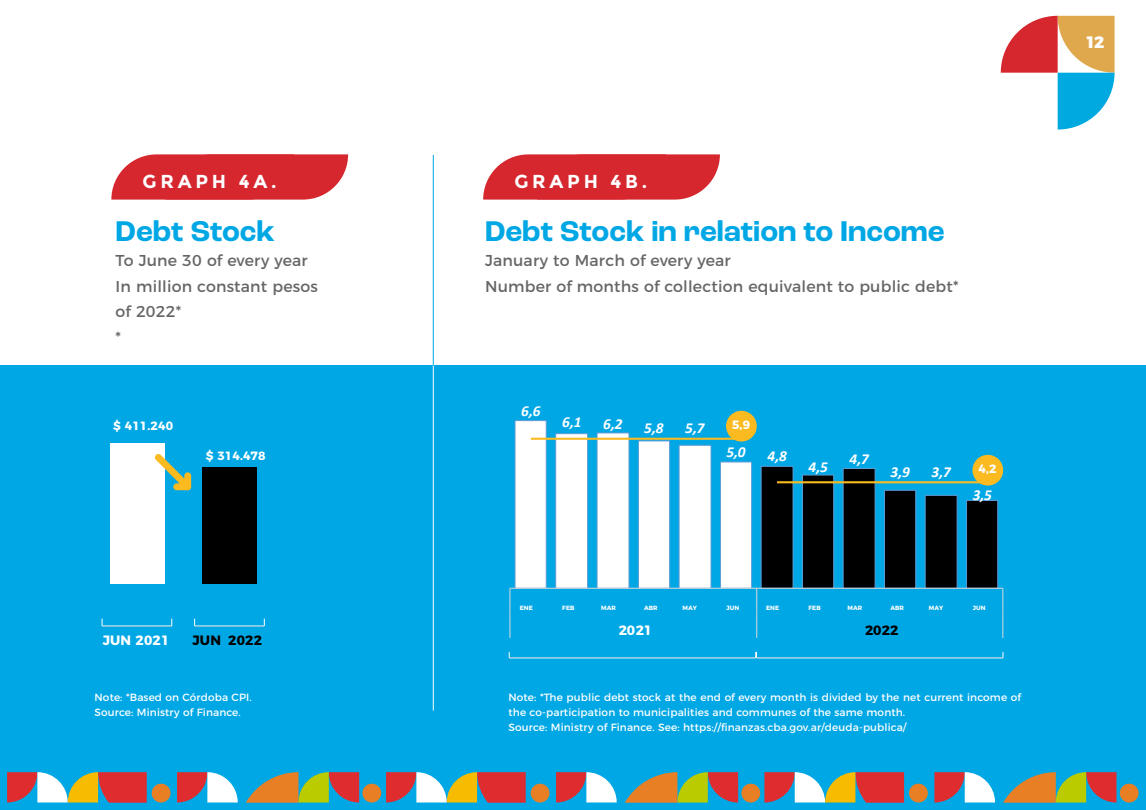
<style>
.page{position:relative;width:1146px;height:810px;background:#fff}
.page>*{position:absolute;margin:0;border:0;box-sizing:border-box;transform-origin:0 0}
.t1{font:700 30px "Roc Grotesk";color:#00a7e5}
.t2{font:700 18.75px "Montserrat";letter-spacing:.2em;color:#fff}
.t3{font:800 16.5px "Montserrat";color:#fff}
.t4{font:15.75px/25.5px "Montserrat";letter-spacing:.01em;color:#666}
.t5{font:italic 700 15.23px "Calibri";color:#fff}
.t6{font:700 13.5px "Montserrat";letter-spacing:.01em;color:#fff}
.t7{font:700 13.5px "Montserrat";letter-spacing:.01em;color:#000}
.t8{font:700 12px "Montserrat";letter-spacing:.01em;color:#fff}
.t9{font:10.5px/15px "Montserrat";letter-spacing:.01em;color:#fff}
.t10{font:700 6.07px "Montserrat";letter-spacing:.005em;color:#fff}
</style>
<div class="page">
<div style="left:0;top:365px;width:1146px;height:445px;background:#00a7e5"></div>
<svg style="left:1001px;top:16px;width:113px;height:114px"></svg>
<svg style="left:246px;top:772px;width:113px;height:31px"></svg>
<svg style="left:177px;top:772px;width:61px;height:31px"></svg>
<svg style="left:7px;top:772px;width:140px;height:31px;background:#bf7d6b"></svg>
<div style="left:152px;top:784px;width:18px;height:19px;background:#e87f25;border-radius:50%"></div>
<div style="left:362px;top:784px;width:19px;height:19px;background:#e87f25;border-radius:50%"></div>
<svg style="left:625px;top:772px;width:113px;height:31px"></svg>
<svg style="left:556px;top:772px;width:61px;height:31px"></svg>
<svg style="left:386px;top:772px;width:140px;height:31px"></svg>
<div style="left:531px;top:784px;width:18px;height:19px;background:#e87f25;border-radius:50%"></div>
<div style="left:741px;top:784px;width:19px;height:19px;background:#e87f25;border-radius:50%"></div>
<svg style="left:1003px;top:772px;width:113px;height:31px"></svg>
<svg style="left:934px;top:772px;width:61px;height:31px"></svg>
<svg style="left:764px;top:772px;width:140px;height:31px;background:#bf7d6b"></svg>
<div style="left:909px;top:784px;width:19px;height:19px;background:#e87f25;border-radius:50%"></div>
<div style="left:1120px;top:784px;width:18px;height:19px;background:#e87f25;border-radius:50%"></div>
<hr style="left:433px;top:155px;width:1px;height:210px;background:#00a7e5">
<hr style="left:433px;top:365px;width:1px;height:346px;background:#fff">
<hr style="left:102px;top:626px;width:70px;height:1px;background:#fff">
<hr style="left:509px;top:658px;width:247px;height:1px;background:#fff">
<hr style="left:757px;top:658px;width:246px;height:1px;background:#fff">
<svg style="left:755px;top:652px;width:2px;height:6px"></svg>
<div style="left:110px;top:443px;width:54px;height:141px;background:#fff"></div>
<hr style="left:195px;top:626px;width:69px;height:1px;background:#fff">
<div style="left:203px;top:468px;width:54px;height:116px;background:#000"></div>
<div style="left:173px;top:483px;width:18px;height:7px;background:#faba20;border-radius:3px"></div>
<div style="left:184px;top:472px;width:7px;height:18px;background:#faba20;border-radius:3px"></div>
<svg style="left:155px;top:454px;width:31px;height:31px"></svg>
<svg style="left:111px;top:154px;width:237px;height:46px;background:#d93b41"></svg>
<svg style="left:483px;top:154px;width:237px;height:46px;background:#d93b41"></svg>
<div style="left:972px;top:455px;width:31px;height:31px;background:#faba20;border-radius:50%"></div>
<div style="left:726px;top:411px;width:31px;height:31px;background:#faba20;border-radius:50%"></div>
<div style="left:515px;top:420px;width:31px;height:169px;background:#fff"></div>
<div style="left:555px;top:433px;width:33px;height:156px;background:#fff;border:1px solid #5b9bd5"></div>
<div style="left:597px;top:433px;width:32px;height:156px;background:#fff"></div>
<div style="left:638px;top:441px;width:32px;height:148px;background:#fff;border:1px solid #5b9bd5"></div>
<div style="left:679px;top:445px;width:32px;height:144px;background:#fff;border:1px solid #5b9bd5"></div>
<div style="left:720px;top:462px;width:32px;height:127px;background:#fff;border:1px solid #5b9bd5"></div>
<hr style="left:510px;top:588px;width:493px;height:1px;background:#d9d9d9">
<svg style="left:756px;top:466px;width:247px;height:172px"></svg>
<svg style="left:509px;top:588px;width:1px;height:50px"></svg>
<hr style="left:777px;top:481px;width:205px;height:2px;background:#faba20">
<hr style="left:531px;top:438px;width:205px;height:2px;background:#faba20">
<h2 class="t2" style="left:143px;top:171px;width:135px">GRAPH 4A.</h2>
<h2 class="t2" style="left:514px;top:171px;width:134px">GRAPH 4B.</h2>
<h1 class="t1" style="left:116px;top:212px;width:161px">Debt Stock</h1>
<h3 class="t4" style="left:116px;top:247px;width:204px">To June 30 of every year<br>In million constant pesos of 2022*<br>*</h3>
<p class="t8" style="left:113px;top:416px;width:61px">$ 411.240</p>
<p class="t8" style="left:206px;top:446px;width:61px">$ 314.478</p>
<p class="t6" style="left:103px;top:629px;width:68px">JUN 2021</p>
<p class="t7" style="left:193px;top:629px;width:71px">JUN 2022</p>
<h1 class="t1" style="left:485px;top:212px;width:461px">Debt Stock in relation to Income</h1>
<h3 class="t4" style="left:485px;top:247px;width:475px">January to March of every year<br>Number of months of collection equivalent to public debt*</h3>
<h3 class="t5" style="left:521px;top:400px;width:21px">6,6</h3>
<h3 class="t5" style="left:562px;top:411px;width:21px">6,1</h3>
<h3 class="t5" style="left:603px;top:413px;width:21px">6,2</h3>
<h3 class="t5" style="left:644px;top:417px;width:21px">5,8</h3>
<h3 class="t5" style="left:685px;top:417px;width:21px">5,7</h3>
<p class="t8" style="left:732px;top:415px;width:20px">5,9</p>
<h3 class="t5" style="left:726px;top:442px;width:21px">5,0</h3>
<h3 class="t5" style="left:767px;top:445px;width:21px">4,8</h3>
<h3 class="t5" style="left:808px;top:456px;width:21px">4,5</h3>
<h3 class="t5" style="left:849px;top:448px;width:21px">4,7</h3>
<h3 class="t5" style="left:890px;top:461px;width:21px">3,9</h3>
<h3 class="t5" style="left:931px;top:461px;width:21px">3,7</h3>
<p class="t8" style="left:978px;top:459px;width:20px">4,2</p>
<h3 class="t5" style="left:972px;top:484px;width:21px">3,5</h3>
<p class="t10" style="left:520px;top:602px;width:14px">ENE</p>
<p class="t10" style="left:562px;top:602px;width:14px">FEB</p>
<p class="t10" style="left:601px;top:602px;width:16px">MAR</p>
<p class="t10" style="left:644px;top:602px;width:15px">ABR</p>
<p class="t10" style="left:682px;top:602px;width:16px">MAY</p>
<p class="t10" style="left:727px;top:602px;width:14px">JUN</p>
<p class="t10" style="left:766px;top:602px;width:14px">ENE</p>
<p class="t10" style="left:808px;top:602px;width:14px">FEB</p>
<p class="t10" style="left:847px;top:602px;width:16px">MAR</p>
<p class="t10" style="left:890px;top:602px;width:15px">ABR</p>
<p class="t10" style="left:929px;top:602px;width:16px">MAY</p>
<p class="t10" style="left:973px;top:602px;width:14px">JUN</p>
<p class="t6" style="left:619px;top:620px;width:35px">2021</p>
<p class="t7" style="left:865px;top:620px;width:35px">2022</p>
<p class="t9" style="left:95px;top:689px;width:159px">Note: *Based on Córdoba CPI.<br>Source: Ministry of Finance.</p>
<p class="t9" style="left:508px;top:689px;width:514px">Note: *The public debt stock at the end of every month is divided by the net current income of the co-participation to municipalities and communes of the same month.<br>Source: Ministry of Finance. See: https://finanzas.cba.gov.ar/deuda-publica/</p>
<h3 class="t3" style="left:1085px;top:28px;width:20px">12</h3>
</div>
